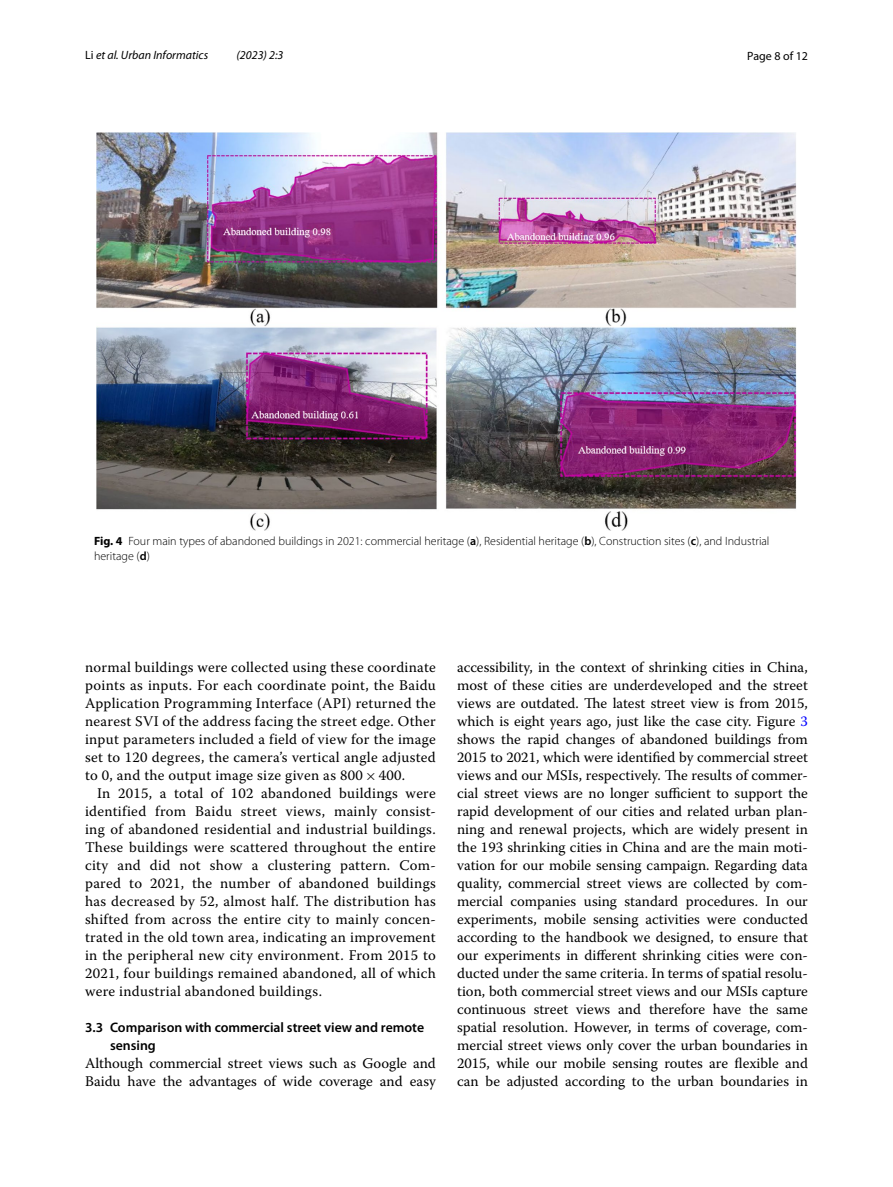
<style>
.page{position:relative;width:893px;height:1187px;background:#fff}
.page>*{position:absolute;margin:0;border:0;box-sizing:border-box;transform-origin:0 0}
.t1{font:14.7px/18px "Warnock Pro";letter-spacing:.01em;color:#000;text-align:justify}
.t2{font:600 13.8px/18px "Myriad Pro";color:#000}
.t3{font:300 12px/15px "Myriad Pro";color:#000}
.t4{font:italic 12px "Myriad Pro";color:#000}
.t5{font:12px "Myriad Pro";color:#000}
.s1{font-style:normal}
.s2{font-weight:700}
.s3{font-weight:600}
.s4{font-family:"MTSYN"}
.s5{color:#00f}
</style>
<div class="page">
<img style="left:96px;top:133px;width:701px;height:397px">
<p class="t4" style="left:85px;top:48px;width:125px"><span class="s1">Li</span> et al. Urban Informatics</p>
<p class="t4" style="left:237px;top:48px;width:48px">(2023) 2:3</p>
<p class="t5" style="left:747px;top:48px;width:62px">Page 8 of 12</p>
<p class="t3" style="left:94px;top:534px;width:677px"><span class="s2">Fig. 4</span> Four main types of abandoned buildings in 2021: commercial heritage (<span class="s3">a</span>), Residential heritage (<span class="s3">b</span>), Construction sites (<span class="s3">c</span>), and Industrial heritage (<span class="s3">d</span>)</p>
<p class="t1" style="left:85px;top:658px;width:352px">normal buildings were collected using these coordinate points as inputs. For each coordinate point, the Baidu Application Programming Interface (API) returned the nearest SVI of the address facing the street edge. Other input parameters included a field of view for the image set to 120 degrees, the camera’s vertical angle adjusted to 0, and the output image size given as 800 <span class="s4">×</span> 400.</p>
<p class="t1" style="left:85px;top:784px;width:352px;text-indent:12px">In 2015, a total of 102 abandoned buildings were identified from Baidu street views, mainly consist&shy;ing of abandoned residential and industrial buildings.<br>These buildings were scattered throughout the entire city and did not show a clustering pattern. Com&shy;pared to 2021, the number of abandoned buildings has decreased by 52, almost half. The distribution has shifted from across the entire city to mainly concen&shy;trated in the old town area, indicating an improvement in the peripheral new city environment. From 2015 to 2021, four buildings remained abandoned, all of which were industrial abandoned buildings.</p>
<p class="t2" style="left:110px;top:1018px;width:316px;text-indent:-25px">3.3 Comparison with commercial street view and remote sensing</p>
<p class="t1" style="left:85px;top:1054px;width:352px">Although commercial street views such as Google and<br>Baidu have the advantages of wide coverage and easy</p>
<p class="t1" style="left:457px;top:658px;width:352px">accessibility, in the context of shrinking cities in China, most of these cities are underdeveloped and the street views are outdated. The latest street view is from 2015, which is eight years ago, just like the case city. Figure <span class="s5">3 </span>shows the rapid changes of abandoned buildings from 2015 to 2021, which were identified by commercial street views and our MSIs, respectively. The results of commer&shy;cial street views are no longer sufficient to support the rapid development of our cities and related urban plan&shy;ning and renewal projects, which are widely present in the 193 shrinking cities in China and are the main moti&shy;vation for our mobile sensing campaign. Regarding data quality, commercial street views are collected by com&shy;mercial companies using standard procedures. In our experiments, mobile sensing activities were conducted according to the handbook we designed, to ensure that our experiments in different shrinking cities were con&shy;ducted under the same criteria. In terms of spatial resolu&shy;tion, both commercial street views and our MSIs capture continuous street views and therefore have the same spatial resolution. However, in terms of coverage, com&shy;mercial street views only cover the urban boundaries in 2015, while our mobile sensing routes are flexible and can be adjusted according to the urban boundaries in</p>
</div>
